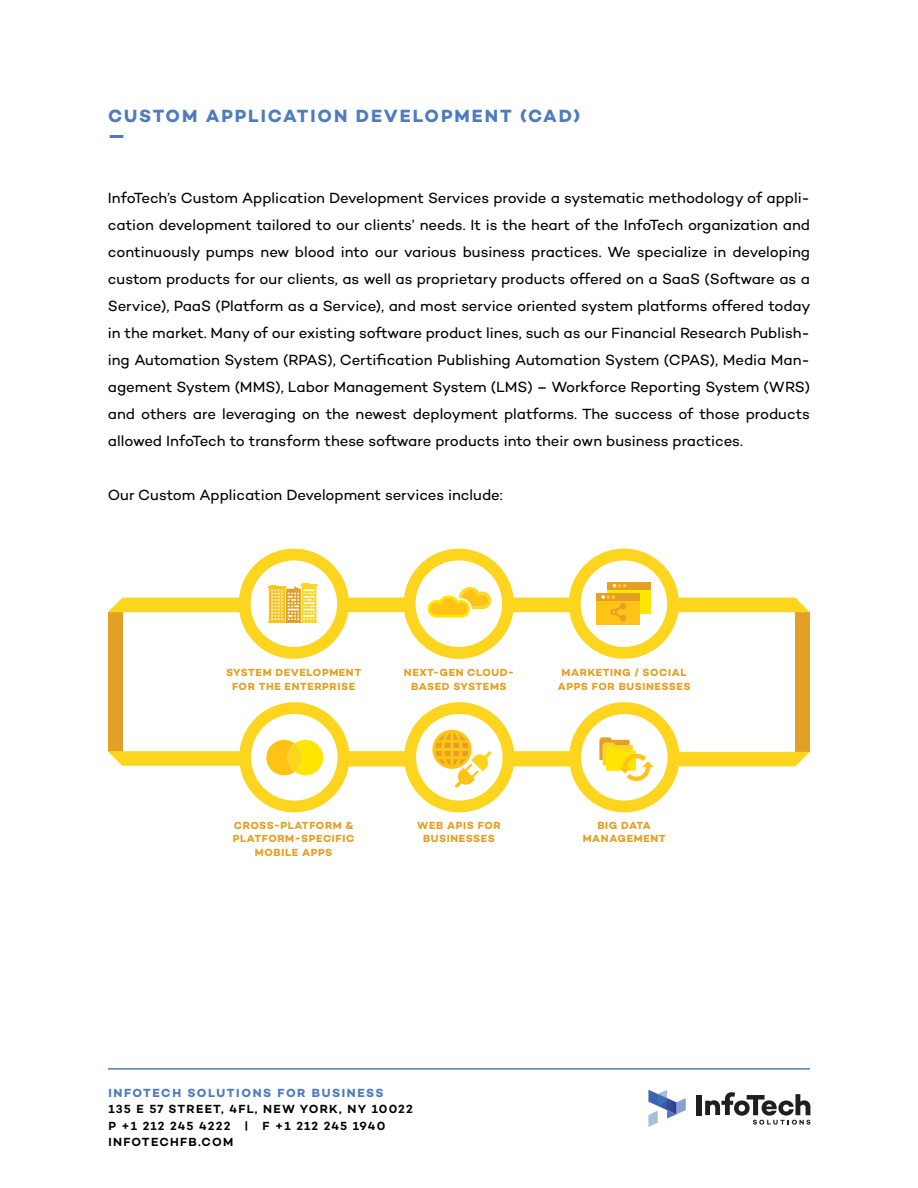
<style>
.page{position:relative;width:918px;height:1188px;background:#fff}
.page>*{position:absolute;margin:0;border:0;box-sizing:border-box;transform-origin:0 0}
.t1{font:700 18px "Campton";letter-spacing:.105em;color:#4e7cbe}
.t2{font:15px/27px "Campton";letter-spacing:-.005em;color:#000;text-align:justify}
.t3{font:600 12px/16.5px "Campton";letter-spacing:.1em;color:#000}
.t4{font:700 12px "Campton";letter-spacing:.13em;color:#4e7cbe}
.t5{font:700 10.5px/13.5px "Campton";letter-spacing:.055em;color:#e4a026;text-align:center}
</style>
<div class="page">
<svg style="left:648px;top:1090px;width:38px;height:37px"></svg>
<svg style="left:705px;top:1092px;width:105px;height:33px"></svg>
<div style="left:697px;top:1095px;width:5px;height:20px;background:#211e1e"></div>
<hr style="left:108px;top:1068px;width:702px;height:2px;background:#4e7cbe">
<div style="left:108px;top:612px;width:14px;height:140px;background:#e4a026"></div>
<div style="left:795px;top:612px;width:15px;height:140px;background:#e4a026"></div>
<svg style="left:108px;top:549px;width:702px;height:110px"></svg>
<svg style="left:108px;top:702px;width:702px;height:110px"></svg>
<svg style="left:288px;top:743px;width:14px;height:29px"></svg>
<svg style="left:110px;top:135px;width:13px;height:3px"></svg>
<p class="t1" style="left:108px;top:105px;width:474px">CUSTOM APPLICATION DEVELOPMENT (CAD)</p>
<p class="t2" style="left:108px;top:184px;width:704px">InfoTech’s Custom Application Development Services provide a systematic methodology of appli&shy;cation development tailored to our clients’ needs. It is the heart of the InfoTech organization and continuously pumps new blood into our various business practices. We specialize in developing custom products for our clients, as well as proprietary products offered on a SaaS (Software as a Service), PaaS (Platform as a Service), and most service oriented system platforms offered today in the market. Many of our existing software product lines, such as our Financial Research Publish&shy;ing Automation System (RPAS), Certification Publishing Automation System (CPAS), Media Man&shy;agement System (MMS), Labor Management System (LMS) – Workforce Reporting System (WRS) and others are leveraging on the newest deployment platforms. The success of those products allowed InfoTech to transform these software products into their own business practices.</p>
<p class="t2" style="left:108px;top:481px;width:396px">Our Custom Application Development services include:</p>
<p class="t5" style="left:226px;top:666px;width:137px">SYSTEM DEVELOPMENT<br>FOR THE ENTERPRISE</p>
<p class="t5" style="left:404px;top:666px;width:112px">NEXT-GEN CLOUD-<br>BASED SYSTEMS</p>
<p class="t5" style="left:558px;top:666px;width:134px">MARKETING / SOCIAL<br>APPS FOR BUSINESSES</p>
<p class="t5" style="left:233px;top:818px;width:123px;text-align:left">CROSS-PLATFORM &amp;<br>PLATFORM-SPECIFIC</p>
<p class="t5" style="left:255px;top:845px;width:79px">MOBILE APPS</p>
<p class="t5" style="left:417px;top:818px;width:85px">WEB APIS FOR</p>
<p class="t5" style="left:423px;top:832px;width:73px">BUSINESSES</p>
<p class="t5" style="left:597px;top:818px;width:55px">BIG DATA</p>
<p class="t5" style="left:583px;top:832px;width:84px">MANAGEMENT</p>
<p class="t4" style="left:108px;top:1085px;width:277px">INFOTECH SOLUTIONS FOR BUSINESS</p>
<p class="t3" style="left:108px;top:1101px;width:306px">135 E 57 STREET, 4FL, NEW YORK, NY 10022<br>P +1 212 245 4222 | F +1 212 245 1940<br>INFOTECHFB.COM</p>
</div>
